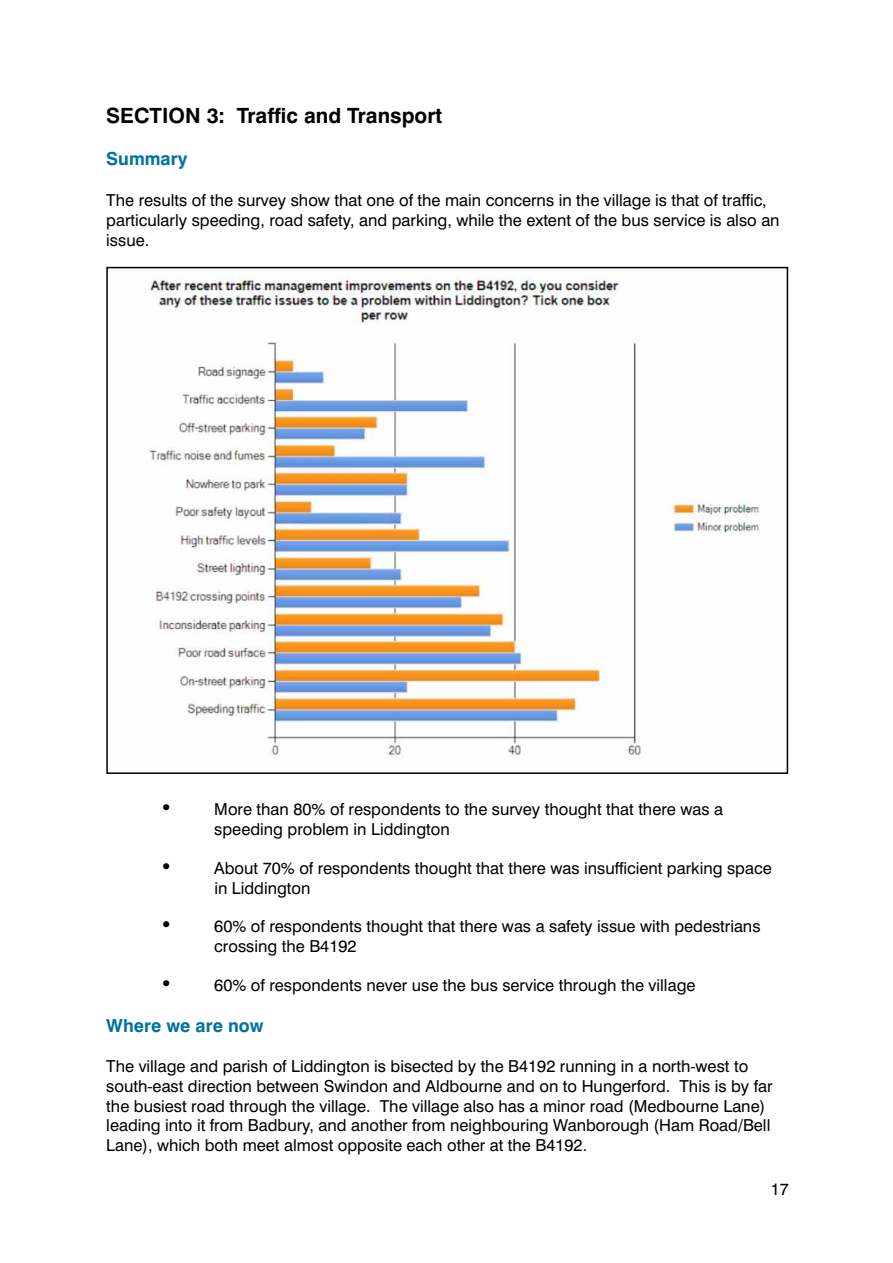
<style>
.page{position:relative;width:893px;height:1263px;background:#fff}
.page>*{position:absolute;margin:0;border:0;box-sizing:border-box;transform-origin:0 0}
.t1{font:700 21px "Swiss 721 BT";color:#000}
.t2{font:700 18px "Swiss 721 BT";color:#0071a2}
.t3{font:16.5px/19.8px "Swiss 721 BT";color:#000}
.s1{font-size:21px}
</style>
<div class="page">
<img style="left:149px;top:277px;width:611px;height:480px">
<div style="left:106px;top:267px;width:682px;height:507px;border:2px solid #000"></div>
<p class="t1" style="left:106px;top:103px;width:337px">SECTION 3: Traffic and Transport</p>
<p class="t2" style="left:106px;top:147px;width:83px">Summary</p>
<p class="t3" style="left:106px;top:190px;width:675px">The results of the survey show that one of the main concerns in the village is that of traffic, particularly speeding, road safety, and parking, while the extent of the bus service is also an issue.</p>
<p class="t3" style="left:214px;top:799px;width:510px;text-indent:-54px"><span class="s1">•</span> More than 80% of respondents to the survey thought that there was a speeding problem in Liddington</p>
<p class="t3" style="left:214px;top:858px;width:559px;text-indent:-54px"><span class="s1">•</span> About 70% of respondents thought that there was insufficient parking space in Liddington</p>
<p class="t3" style="left:214px;top:916px;width:548px;text-indent:-54px"><span class="s1">•</span> 60% of respondents thought that there was a safety issue with pedestrians crossing the B4192</p>
<p class="t3" style="left:160px;top:975px;width:537px"><span class="s1">•</span> 60% of respondents never use the bus service through the village</p>
<p class="t2" style="left:106px;top:1015px;width:159px">Where we are now</p>
<p class="t3" style="left:106px;top:1056px;width:668px">The village and parish of Liddington is bisected by the B4192 running in a north-west to south-east direction between Swindon and Aldbourne and on to Hungerford. This is by far the busiest road through the village. The village also has a minor road (Medbourne Lane) leading into it from Badbury, and another from neighbouring Wanborough (Ham Road/Bell Lane), which both meet almost opposite each other at the B4192.</p>
<p class="t3" style="left:771px;top:1179px;width:20px">17</p>
</div>
